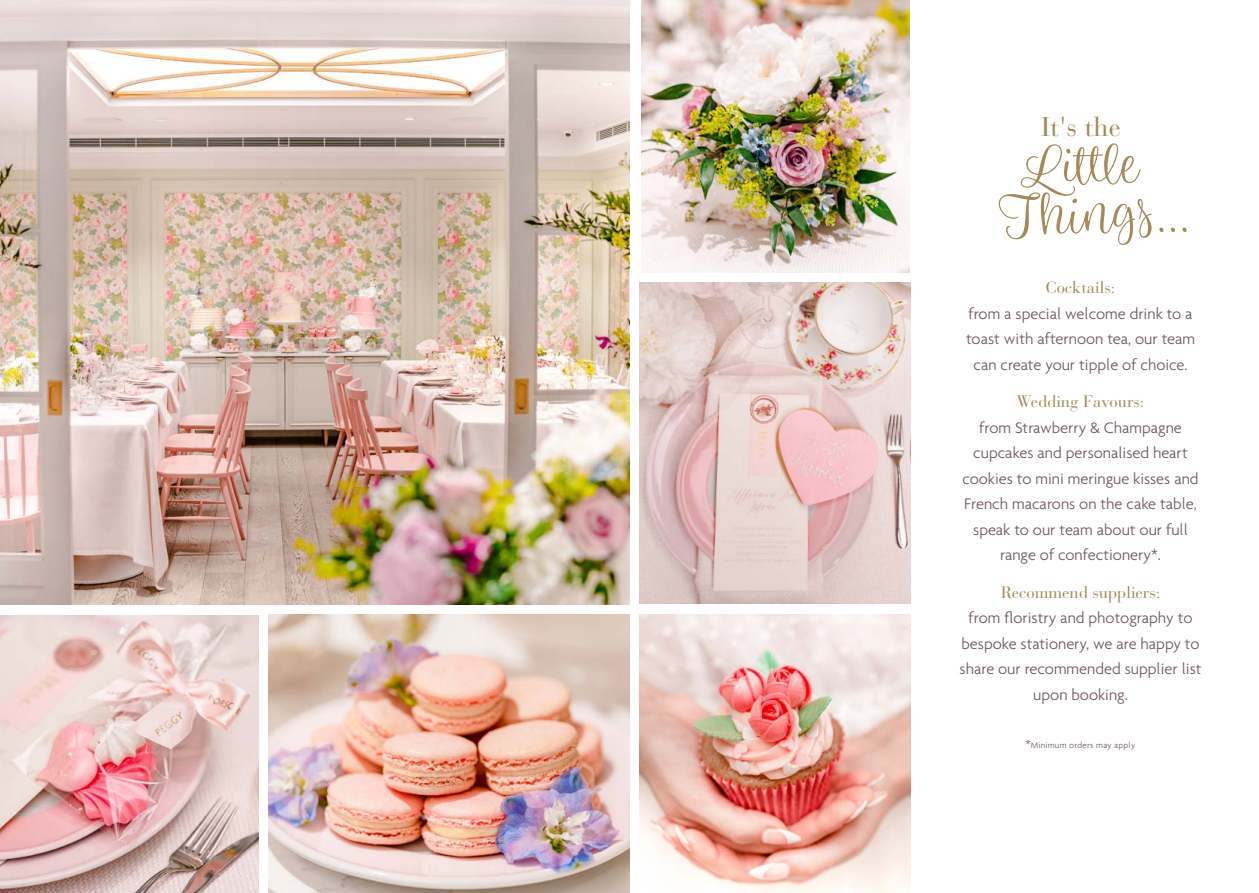
<style>
.page{position:relative;width:1259px;height:893px;background:#fff}
.page>*{position:absolute;margin:0;border:0;box-sizing:border-box;transform-origin:0 0}
.t1{font:52.5px/49.1px "Limon Script";color:#a28a59;text-align:center}
.t2{font:27px "Bauer Bodoni";color:#a28a59}
.t3{font:300 16.5px/25.5px "Agenda";color:#6c5762;text-align:center}
.t4{font:16.5px "Bauer Bodoni";color:#a28a59}
.t5{font:300 9px "Agenda";letter-spacing:.03em;color:#6c5762}
.s1{font-size:12px}
</style>
<div class="page">
<img style="left:268px;top:615px;width:361px;height:278px">
<img style="left:641px;top:0;width:268px;height:272px">
<img style="left:0;top:0;width:629px;height:604px">
<img style="left:0;top:615px;width:259px;height:278px">
<img style="left:639px;top:614px;width:271px;height:279px">
<img style="left:639px;top:282px;width:271px;height:322px">
<h2 class="t2" style="left:1041px;top:110px;width:81px">It's the</h2>
<h1 class="t1" style="left:1000px;top:147px;width:191px">Little<br>Things...</h1>
<p class="t4" style="left:1045px;top:278px;width:71px">Cocktails:</p>
<p class="t3" style="left:966px;top:300px;width:231px">from a special welcome drink to a toast with afternoon tea, our team can create your tipple of choice.</p>
<p class="t4" style="left:1016px;top:391px;width:129px">Wedding Favours:</p>
<p class="t3" style="left:962px;top:414px;width:238px">from Strawberry &amp; Champagne cupcakes and personalised heart cookies to mini meringue kisses and<br>French macarons on the cake table, speak to our team about our full range of confectionery*.</p>
<p class="t4" style="left:1000px;top:582px;width:161px">Recommend suppliers:</p>
<p class="t3" style="left:959px;top:605px;width:243px">from floristry and photography to bespoke stationery, we are happy to share our recommended supplier list upon booking.</p>
<p class="t5" style="left:1025px;top:739px;width:111px"><span class="s1">*</span>Minimum orders may apply</p>
</div>
